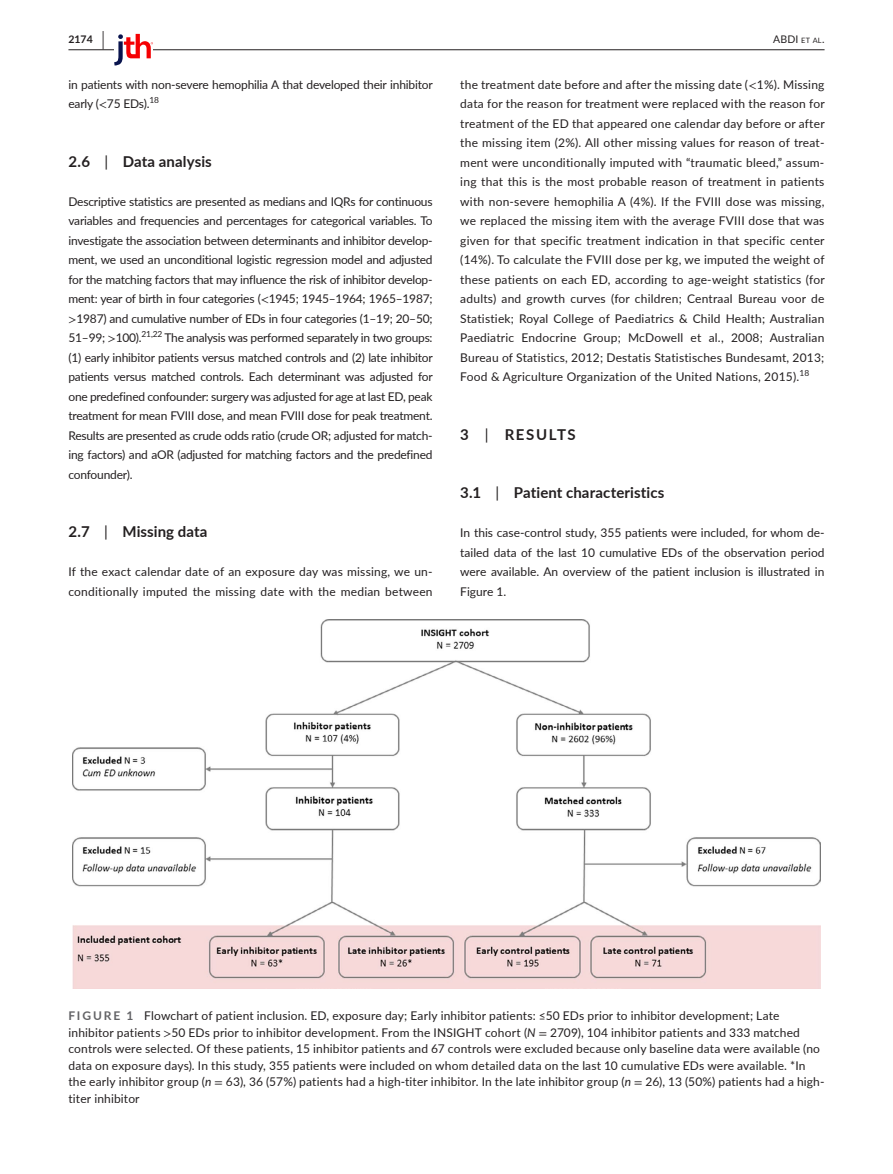
<style>
.page{position:relative;width:893px;height:1174px;background:#fff}
.page>*{position:absolute;margin:0;border:0;box-sizing:border-box;transform-origin:0 0}
.t1{font:700 15px "Lato";letter-spacing:.005em;color:#231f20}
.t2{font:700 15px "Lato";letter-spacing:.105em;color:#231f20}
.t3{font:12px/19.5px "Lato";letter-spacing:.01em;color:#231f20;text-align:justify}
.t4{font:12px/19.5px "Lato";letter-spacing:-.015em;color:#231f20}
.t5{font:10.5px "Lato";color:#231f20}
.t6{font:700 10.5px "Lato";color:#231f20}
.t7{font:8.4px "Lato";color:#231f20}
.s1{font-size:19.5px}
.s2{font-size:7.35px}
.s3{font-family:"STIX"}
.s4{font-weight:400}
.s5{font-weight:700;color:#636366}
.s6{font-style:italic}
</style>
<div class="page">
<hr style="left:68px;top:49px;width:756px;height:1px;background:#231f20">
<svg style="left:114px;top:34px;width:39px;height:31px"></svg>
<img style="left:72px;top:619px;width:749px;height:369px">
<p class="t6" style="left:68px;top:31px;width:37px">2174 <span class="s1">|</span></p>
<p class="t5" style="left:773px;top:31px;width:53px">ABDI <span class="s2">et al</span>.</p>
<p class="t4" style="left:68px;top:74px;width:366px">in patients with non-severe hemophilia A that developed their inhibitor early (<span class="s3">&lt;</span>75 EDs).</p>
<p class="t3" style="left:460px;top:74px;width:366px">the treatment date before and after the missing date (<span class="s3">&lt;</span>1%). Missing data for the reason for treatment were replaced with the reason for treatment of the ED that appeared one calendar day before or after the missing item (2%). All other missing values for reason of treat&shy;ment were unconditionally imputed with “traumatic bleed,” assum&shy;ing that this is the most probable reason of treatment in patients with non-severe hemophilia A (4%). If the FVIII dose was missing, we replaced the missing item with the average FVIII dose that was given for that specific treatment indication in that specific center (14%). To calculate the FVIII dose per kg, we imputed the weight of these patients on each ED, according to age-weight statistics (for adults) and growth curves (for children; Centraal Bureau voor de Statistiek; Royal College of Paediatrics &amp; Child Health; Australian Paediatric Endocrine Group; McDowell et al., 2008; Australian Bureau of Statistics, 2012; Destatis Statistisches Bundesamt, 2013; Food &amp; Agriculture Organization of the United Nations, 2015).<sup>18</sup></p>
<p class="t7" style="left:149px;top:94px;width:11px">18</p>
<p class="t1" style="left:68px;top:150px;width:145px">2.6 <span class="s4">|</span> Data analysis</p>
<p class="t3" style="left:68px;top:191px;width:366px">Descriptive statistics are presented as medians and IQRs for continuous variables and frequencies and percentages for categorical variables. To investigate the association between determinants and inhibitor develop&shy;ment, we used an unconditional logistic regression model and adjusted for the matching factors that may influence the risk of inhibitor develop&shy;ment: year of birth in four categories (<span class="s3">&lt;</span>1945; 1945–1964; 1965–1987; <span class="s3">&gt;</span>1987) and cumulative number of EDs in four categories (1–19; 20–50; 51–99; <span class="s3">&gt;</span>100).</p>
<p class="t7" style="left:142px;top:328px;width:22px">21,22</p>
<p class="t3" style="left:68px;top:327px;width:366px;text-indent:96px">The analysis was performed separately in two groups: (1) early inhibitor patients versus matched controls and (2) late inhibitor patients versus matched controls. Each determinant was adjusted for one predefined confounder: surgery was adjusted for age at last ED, peak treatment for mean FVIII dose, and mean FVIII dose for peak treatment.<br>Results are presented as crude odds ratio (crude OR; adjusted for match&shy;ing factors) and aOR (adjusted for matching factors and the predefined confounder).</p>
<p class="t2" style="left:460px;top:423px;width:117px">3 <span class="s4">|</span> RESULTS</p>
<p class="t1" style="left:68px;top:521px;width:141px">2.7 <span class="s4">|</span> Missing data</p>
<p class="t3" style="left:68px;top:561px;width:366px">If the exact calendar date of an exposure day was missing, we un&shy;conditionally imputed the missing date with the median between</p>
<p class="t1" style="left:460px;top:482px;width:206px">3.1 <span class="s4">|</span> Patient characteristics</p>
<p class="t3" style="left:460px;top:522px;width:366px">In this case-control study, 355 patients were included, for whom de&shy;tailed data of the last 10 cumulative EDs of the observation period were available. An overview of the patient inclusion is illustrated in Figure 1.</p>
<p class="t3" style="left:68px;top:1007px;width:757px;line-height:16.5px;text-align:left"><span class="s5">FIGURE 1</span> Flowchart of patient inclusion. ED, exposure day; Early inhibitor patients: ≤50 EDs prior to inhibitor development; Late inhibitor patients <span class="s3">&gt;</span>50 EDs prior to inhibitor development. From the INSIGHT cohort (<span class="s6">N</span> <span class="s3">=</span> 2709), 104 inhibitor patients and 333 matched controls were selected. Of these patients, 15 inhibitor patients and 67 controls were excluded because only baseline data were available (no data on exposure days). In this study, 355 patients were included on whom detailed data on the last 10 cumulative EDs were available. *In the early inhibitor group (<span class="s6">n</span> <span class="s3">=</span> 63), 36 (57%) patients had a high-titer inhibitor. In the late inhibitor group (<span class="s6">n</span> <span class="s3">=</span> 26), 13 (50%) patients had a high&shy;titer inhibitor</p>
</div>
